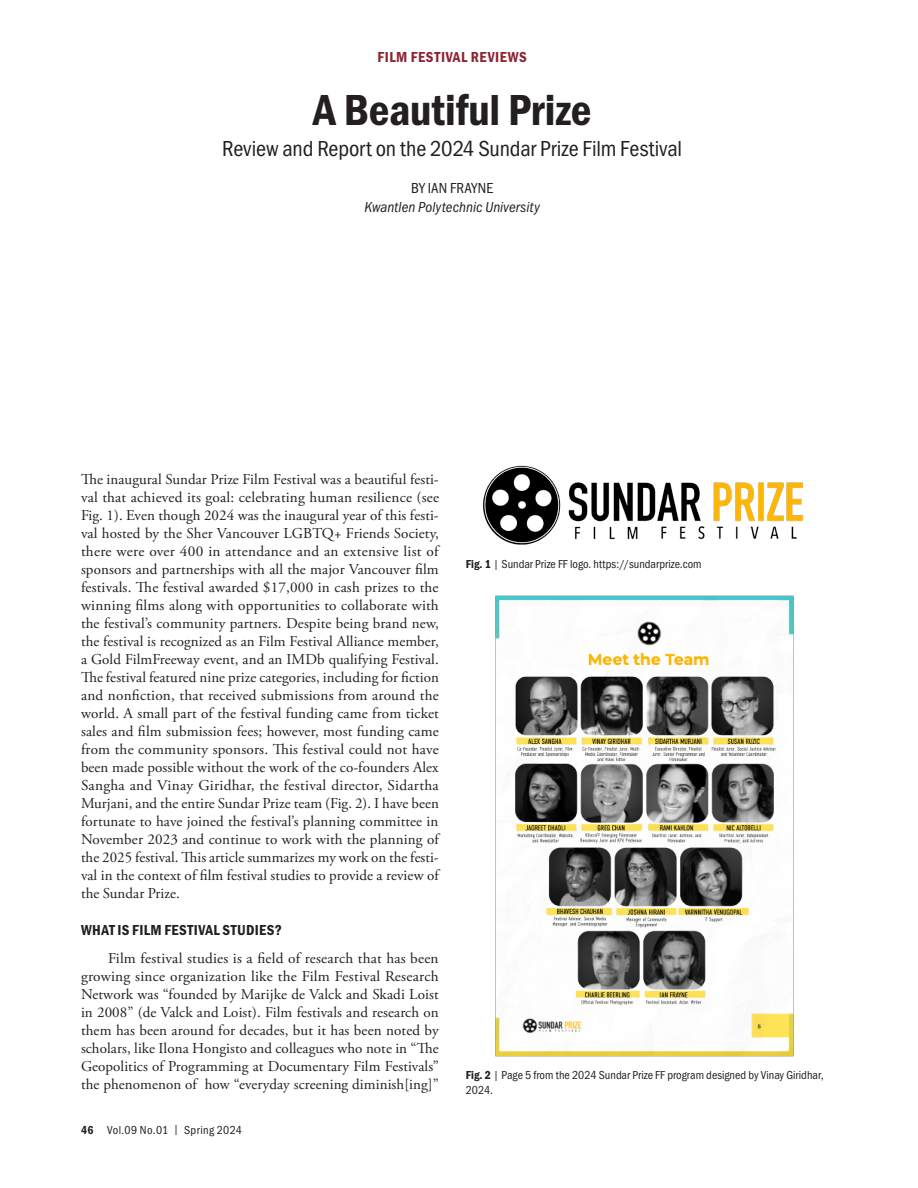
<style>
.page{position:relative;width:918px;height:1188px;background:#fff}
.page>*{position:absolute;margin:0;border:0;box-sizing:border-box;transform-origin:0 0}
.t1{font:45px "Franklin Gothic URW Con Dem";letter-spacing:-.01em;color:#231f20}
.t2{font:22.5px "Franklin Gothic URW Cond";letter-spacing:-.005em;color:#231f20}
.Body_Copy{font:15px/18px "Adobe Garamond Pro";letter-spacing:.005em;color:#231f20;text-align:justify}
.t3{font:15px "Franklin Gothic URW Con Boo Ita";letter-spacing:.005em;color:#231f20}
.t4{font:15px "Franklin Gothic URW Con Dem";letter-spacing:.03em;color:#231f20}
.t5{font:15px "Franklin Gothic URW Con Dem";letter-spacing:.045em;color:#8d2431}
.t6{font:15px "Franklin Gothic URW Cond";letter-spacing:.01em;color:#231f20}
.t7{font:12px/15px "Franklin Gothic URW Cond";color:#231f20}
.t8{font:12px "Franklin Gothic URW Cond";letter-spacing:.03em;color:#231f20}
.s1{font-family:"Franklin Gothic URW Con Dem"}
</style>
<div class="page">
<img style="left:482px;top:465px;width:322px;height:80px">
<img style="left:495px;top:595px;width:299px;height:462px">
<p class="t5" style="left:378px;top:47px;width:151px">FILM FESTIVAL REVIEWS</p>
<p class="t1" style="left:313px;top:79px;width:280px">A Beautiful Prize</p>
<p class="t2" style="left:222px;top:132px;width:461px">Review and Report on the 2024 Sundar Prize Film Festival</p>
<p class="t6" style="left:411px;top:177px;width:84px">BY IAN FRAYNE</p>
<p class="t3" style="left:365px;top:199px;width:177px">Kwantlen Polytechnic University</p>
<p class="Body_Copy" style="left:81px;top:471px;width:360px">The inaugural Sundar Prize Film Festival was a beautiful festi&shy;val that achieved its goal: celebrating human resilience (see Fig. 1). Even though 2024 was the inaugural year of this festi&shy;val hosted by the Sher Vancouver LGBTQ+ Friends Society, there were over 400 in attendance and an extensive list of sponsors and partnerships with all the major Vancouver film festivals. The festival awarded $17,000 in cash prizes to the winning films along with opportunities to collaborate with the festival’s community partners. Despite being brand new, the festival is recognized as an Film Festival Alliance member, a Gold FilmFreeway event, and an IMDb qualifying Festival.<br>The festival featured nine prize categories, including for fiction and nonfiction, that received submissions from around the world. A small part of the festival funding came from ticket sales and film submission fees; however, most funding came from the community sponsors. This festival could not have been made possible without the work of the co-founders Alex Sangha and Vinay Giridhar, the festival director, Sidartha Murjani, and the entire Sundar Prize team (Fig. 2). I have been fortunate to have joined the festival’s planning committee in November 2023 and continue to work with the planning of the 2025 festival. This article summarizes my work on the festi&shy;val in the context of film festival studies to provide a review of the Sundar Prize.</p>
<p class="t4" style="left:81px;top:920px;width:202px">WHAT IS FILM FESTIVAL STUDIES?</p>
<p class="Body_Copy" style="left:81px;top:950px;width:359px;text-indent:27px">Film festival studies is a field of research that has been growing since organization like the Film Festival Research Network was “founded by Marijke de Valck and Skadi Loist in 2008” (de Valck and Loist). Film festivals and research on them has been around for decades, but it has been noted by scholars, like Ilona Hongisto and colleagues who note in “The Geopolitics of Programming at Documentary Film Festivals” the phenomenon of how “everyday screening diminish[ing]”</p>
<p class="t8" style="left:81px;top:1121px;width:163px"><span class="s1">46</span> Vol.09 No.01 | Spring 2024</p>
<p class="t7" style="left:466px;top:555px;width:237px"><span class="s1">Fig. 1</span> | Sundar Prize FF logo. https://sundarprize.com</p>
<p class="t7" style="left:466px;top:1066px;width:359px"><span class="s1">Fig. 2</span> | Page 5 from the 2024 Sundar Prize FF program designed by Vinay Giridhar,<br>2024.</p>
</div>
